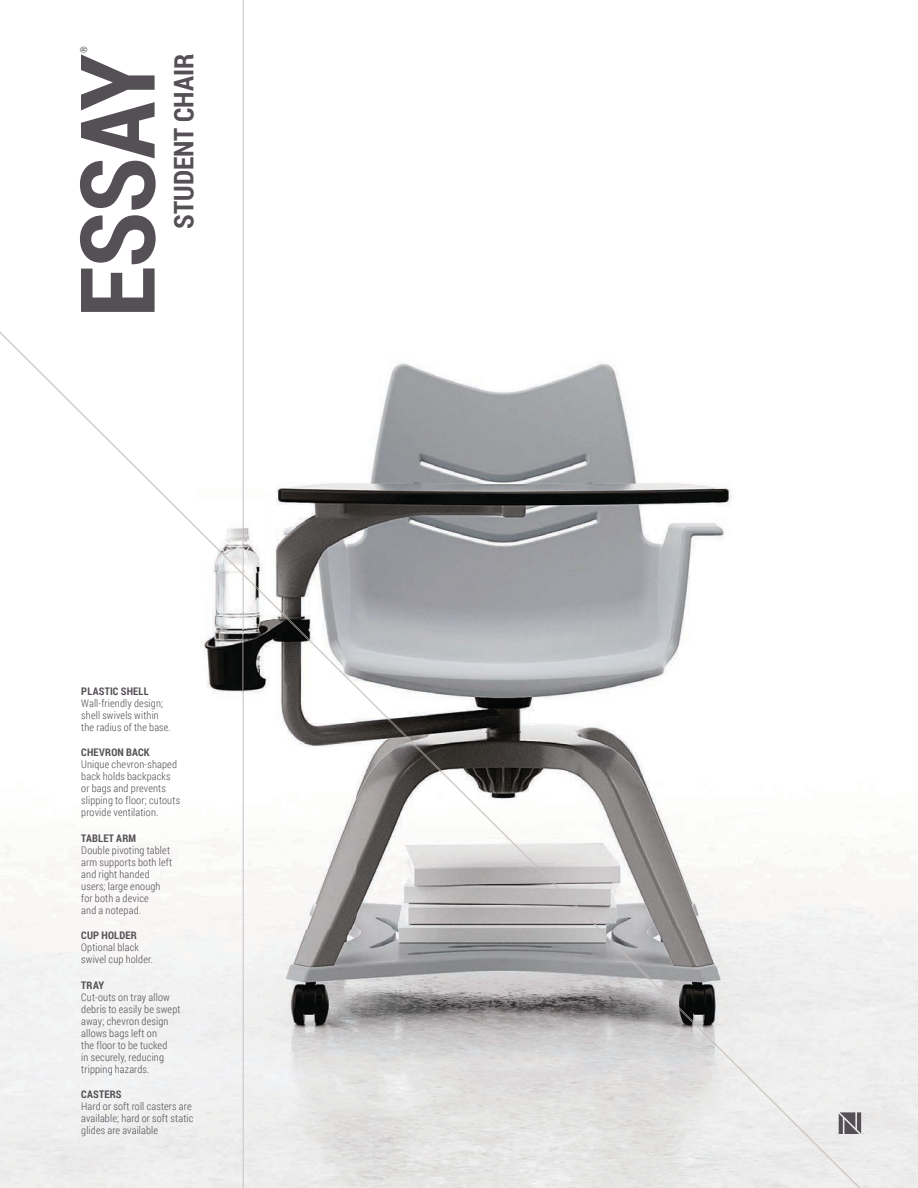
<style>
.page{position:relative;width:918px;height:1188px;background:#fff}
.page>*{position:absolute;margin:0;border:0;box-sizing:border-box;transform-origin:0 0}
.t1{font:700 103.5px "Roboto Condensed";letter-spacing:-.015em;color:#555056}
.t2{font:700 27px "Roboto Condensed";color:#555056}
.t3{font:300 10.5px/12px "Roboto Condensed";letter-spacing:.015em;color:#555056}
.t4{font:700 10.5px "Roboto Condensed";letter-spacing:.02em;color:#555056}
.t5{font:9.6px "Roboto Condensed";color:#555056}
</style>
<div class="page">
<img style="left:0;top:362px;width:918px;height:826px">
<svg style="left:839px;top:1112px;width:25px;height:23px"></svg>
<img style="left:0;top:331px;width:107px;height:108px">
<img style="left:107px;top:437px;width:54px;height:57px">
<img style="left:161px;top:491px;width:54px;height:57px">
<img style="left:215px;top:545px;width:54px;height:56px">
<img style="left:269px;top:599px;width:54px;height:56px">
<img style="left:322px;top:652px;width:55px;height:57px">
<img style="left:376px;top:706px;width:55px;height:56px">
<img style="left:430px;top:759px;width:55px;height:57px">
<img style="left:484px;top:813px;width:54px;height:56px">
<img style="left:538px;top:866px;width:54px;height:57px">
<img style="left:591px;top:920px;width:55px;height:57px">
<img style="left:646px;top:974px;width:54px;height:56px">
<img style="left:699px;top:1027px;width:55px;height:57px">
<div style="left:753px;top:1081px;width:55px;height:56px;background:#eeeeed"></div>
<div style="left:807px;top:1135px;width:54px;height:53px;background:#edecec"></div>
<img style="left:242px;top:0;width:2px;height:1188px">
<p class="t5" style="left:77px;top:52px;width:8px;rotate:-90deg">®</p>
<h1 class="t1" style="left:45px;top:317px;width:265px;rotate:-90deg">ESSAY</h1>
<h2 class="t2" style="left:165px;top:229px;width:176px;rotate:-90deg">STUDENT CHAIR</h2>
<p class="t4" style="left:81px;top:683px;width:69px">PLASTIC SHELL</p>
<p class="t3" style="left:81px;top:696px;width:91px">Wall-friendly design; shell swivels within the radius of the base.</p>
<p class="t4" style="left:81px;top:745px;width:70px">CHEVRON BACK</p>
<p class="t3" style="left:81px;top:758px;width:100px">Unique chevron-shaped back holds backpacks or bags and prevents slipping to floor; cutouts provide ventilation.</p>
<p class="t4" style="left:81px;top:830px;width:56px">TABLET ARM</p>
<p class="t3" style="left:81px;top:843px;width:93px">Double pivoting tablet arm supports both left and right handed users; large enough for both a device<br>and a notepad.</p>
<p class="t4" style="left:81px;top:928px;width:57px">CUP HOLDER</p>
<p class="t3" style="left:81px;top:941px;width:73px">Optional black swivel cup holder.</p>
<p class="t4" style="left:81px;top:977px;width:24px">TRAY</p>
<p class="t3" style="left:81px;top:990px;width:101px">Cut-outs on tray allow debris to easily be swept away; chevron design allows bags left on<br>the floor to be tucked<br>in securely, reducing tripping hazards.</p>
<p class="t4" style="left:81px;top:1087px;width:42px">CASTERS</p>
<p class="t3" style="left:81px;top:1100px;width:114px">Hard or soft roll casters are available; hard or soft static glides are available</p>
</div>
